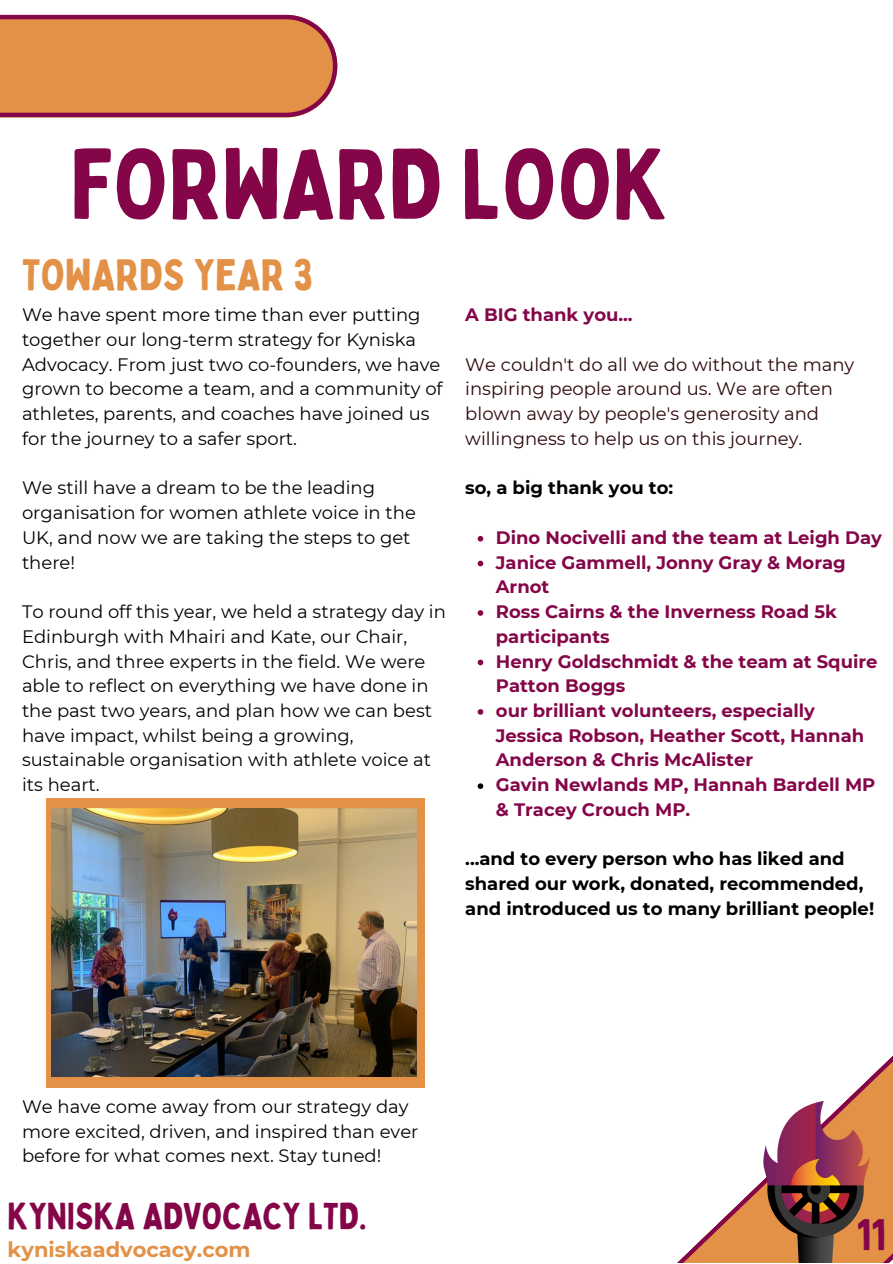
<style>
.page{position:relative;width:893px;height:1264px;background:#fff}
.page>*{position:absolute;margin:0;border:0;box-sizing:border-box;transform-origin:0 0}
.t1{font:97.8px "Bobby Jones";color:#840649}
.t2{font:43.5px "Bobby Jones";color:#e29146}
.t3{font:43.5px "Bobby Jones";color:#840649}
.t4{font:36.9px "Bobby Jones";color:#840649}
.t5{font:700 21px "Montserrat";color:#e29146}
.t6{font:18px/24.8px "Montserrat";color:#000}
.t7{font:700 18px/24.8px "Montserrat";color:#840649}
.t8{font:18px/24.8px "Montserrat";color:#2d080a}
.t9{font:700 18px/24.8px "Montserrat";color:#000}
</style>
<div class="page">
<svg style="left:678px;top:1056px;width:214px;height:206px"></svg>
<svg style="left:0;top:15px;width:337px;height:103px;background:#da884c"></svg>
<img style="left:720px;top:1088px;width:166px;height:174px">
<div style="left:46px;top:797px;width:378px;height:290px;background:#e29146"></div>
<img style="left:52px;top:808px;width:364px;height:268px">
<svg style="left:477px;top:536px;width:6px;height:5px"></svg>
<svg style="left:477px;top:560px;width:6px;height:6px"></svg>
<svg style="left:477px;top:610px;width:6px;height:5px"></svg>
<svg style="left:477px;top:659px;width:6px;height:6px"></svg>
<svg style="left:477px;top:709px;width:6px;height:5px"></svg>
<svg style="left:477px;top:783px;width:6px;height:6px"></svg>
<p class="t1" style="left:70px;top:122px;width:599px">FORWARD LOOK</p>
<p class="t2" style="left:22px;top:247px;width:293px">TOWARDS YEAR 3</p>
<p class="t6" style="left:22px;top:302px;width:422px">We have spent more time than ever putting together our long-term strategy for Kyniska Advocacy. From just two co-founders, we have grown to become a team, and a community of athletes, parents, and coaches have joined us for the journey to a safer sport.</p>
<p class="t6" style="left:22px;top:475px;width:395px">We still have a dream to be the leading organisation for women athlete voice in the<br>UK, and now we are taking the steps to get there!</p>
<p class="t6" style="left:22px;top:599px;width:425px">To round off this year, we held a strategy day in Edinburgh with Mhairi and Kate, our Chair, Chris, and three experts in the field. We were able to reflect on everything we have done in the past two years, and plan how we can best have impact, whilst being a growing, sustainable organisation with athlete voice at its heart.</p>
<p class="t7" style="left:465px;top:302px;width:169px">A BIG thank you...</p>
<p class="t8" style="left:465px;top:352px;width:390px">We couldn't do all we do without the many inspiring people around us. We are often blown away by people's generosity and willingness to help us on this journey.</p>
<p class="t9" style="left:465px;top:475px;width:209px">so, a big thank you to:</p>
<p class="t7" style="left:496px;top:525px;width:387px">Dino Nocivelli and the team at Leigh Day</p>
<p class="t7" style="left:496px;top:549px;width:351px">Janice Gammell, Jonny Gray &amp; Morag<br>Arnot</p>
<p class="t7" style="left:496px;top:599px;width:342px">Ross Cairns &amp; the Inverness Road 5k participants</p>
<p class="t7" style="left:496px;top:648px;width:383px">Henry Goldschmidt &amp; the team at Squire<br>Patton Boggs</p>
<p class="t7" style="left:496px;top:698px;width:370px">our brilliant volunteers, especially<br>Jessica Robson, Heather Scott, Hannah<br>Anderson &amp; Chris McAlister</p>
<p class="t7" style="left:496px;top:772px;width:381px">Gavin Newlands MP, Hannah Bardell MP &amp; Tracey Crouch MP.</p>
<p class="t9" style="left:465px;top:846px;width:410px">...and to every person who has liked and shared our work, donated, recommended, and introduced us to many brilliant people!</p>
<p class="t6" style="left:22px;top:1093px;width:398px">We have come away from our strategy day more excited, driven, and inspired than ever before for what comes next. Stay tuned!</p>
<p class="t4" style="left:8px;top:1192px;width:360px">KYNISKA ADVOCACY LTD.</p>
<p class="t5" style="left:8px;top:1236px;width:244px">kyniskaadvocacy.com</p>
<p class="t3" style="left:856px;top:1206px;width:31px">11</p>
</div>
